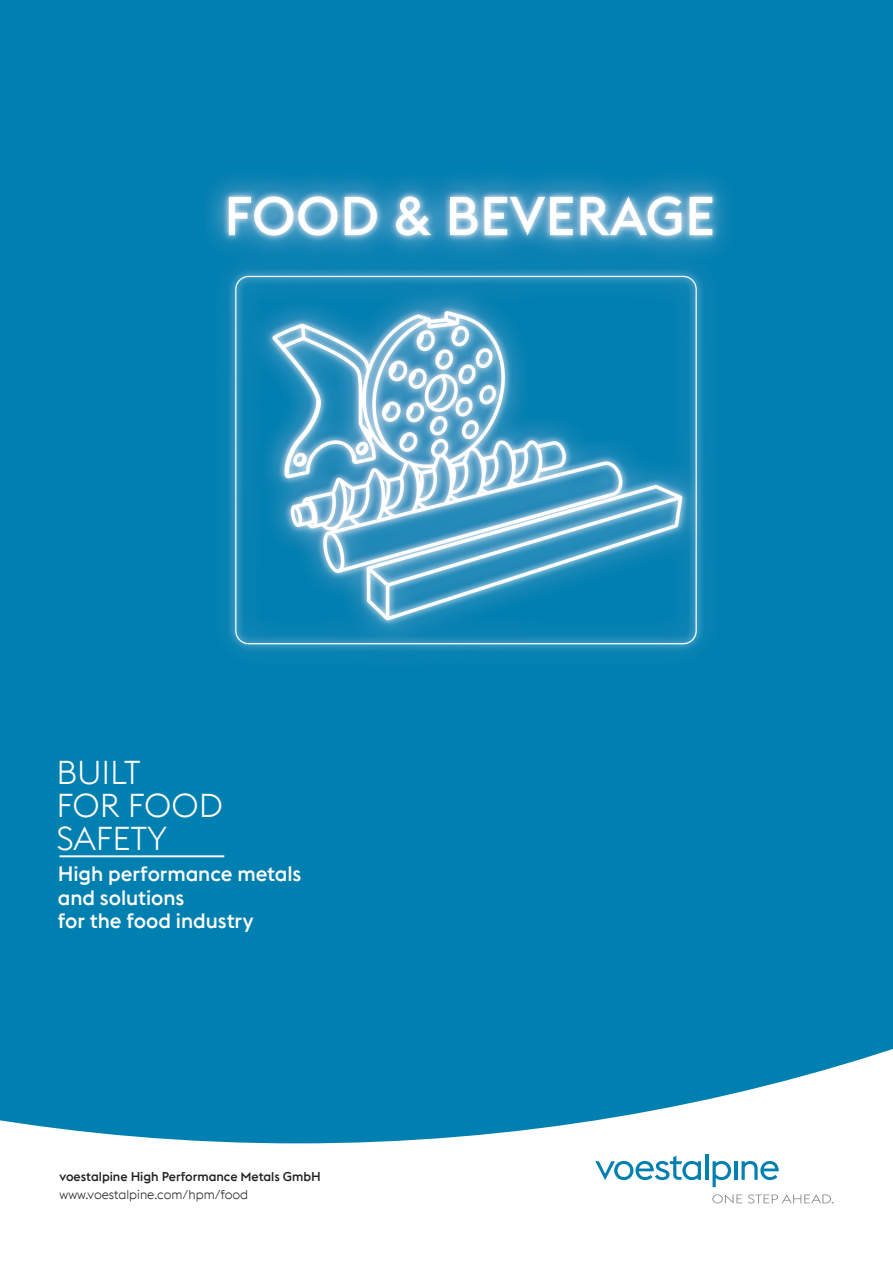
<style>
.page{position:relative;width:893px;height:1263px;background:#fff}
.page>*{position:absolute;margin:0;border:0;box-sizing:border-box;transform-origin:0 0}
.Headline_white_22pt{font:300 33px "voestalpine";color:#fff}
.Subline_white{font:500 20.7px "voestalpine";letter-spacing:-.005em;color:#fff}
.Company_name{font:500 12.75px "voestalpine";color:#231f20}
.Address_URL{font:300 12.75px "voestalpine";color:#231f20}
</style>
<div class="page">
<div style="left:799px;top:0;width:94px;height:1042px;background:#007fb1"></div>
<svg style="left:799px;top:1042px;width:94px;height:162px"></svg>
<svg style="left:799px;top:1194px;width:34px;height:9px"></svg>
<img style="left:0;top:0;width:799px;height:1204px">
<hr style="left:60px;top:855px;width:164px;height:2px;background:#fff">
<p class="Headline_white_22pt" style="left:56px;top:753px;width:86px">BUILT</p>
<p class="Headline_white_22pt" style="left:56px;top:786px;width:168px">FOR FOOD</p>
<p class="Headline_white_22pt" style="left:56px;top:819px;width:112px">SAFETY</p>
<p class="Subline_white" style="left:58px;top:861px;width:245px">High performance metals</p>
<p class="Subline_white" style="left:58px;top:885px;width:128px">and solutions</p>
<p class="Subline_white" style="left:58px;top:908px;width:197px">for the food industry</p>
<p class="Company_name" style="left:60px;top:1169px;width:263px">voestalpine High Performance Metals GmbH</p>
<p class="Address_URL" style="left:60px;top:1187px;width:190px">www.voestalpine.com/hpm/food</p>
</div>
